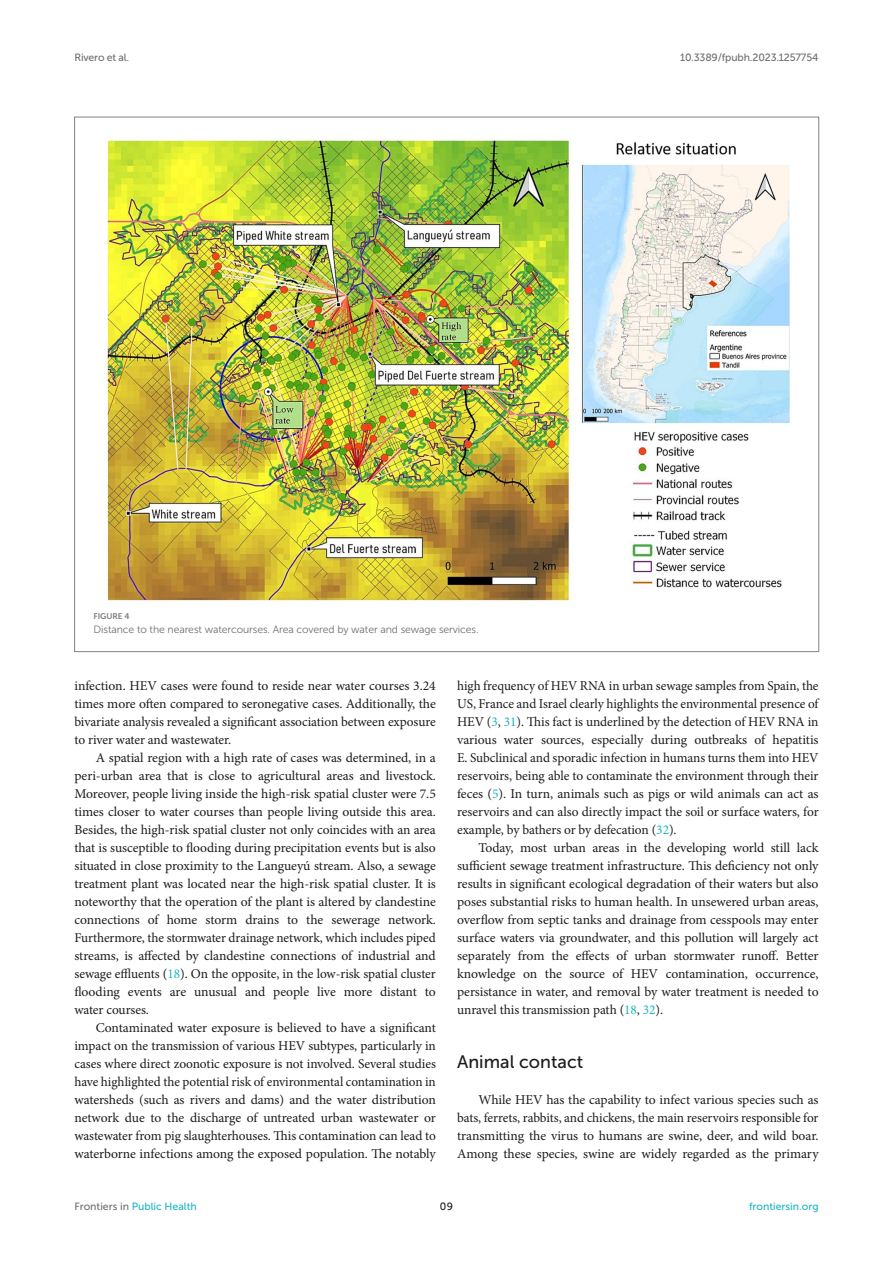
<style>
.page{position:relative;width:893px;height:1263px;background:#fff}
.page>*{position:absolute;margin:0;border:0;box-sizing:border-box;transform-origin:0 0}
.HEAD_2{font:18px "Museo Sans 500";color:#1b1c1b}
.TEXT{font:13.5px/18px "Minion Pro";letter-spacing:-.005em;color:#1b1c1b;text-align:justify}
.TEXT_FLUSH{font:13.5px/18px "Minion Pro";letter-spacing:-.005em;color:#1b1c1b;text-align:justify}
.FIG_LEG{font:10.5px "Museo Sans 300";letter-spacing:-.01em;color:#706f70}
.t1{font:10.5px "Museo Sans 500";color:#1db5c3}
.t2{font:10.5px "Museo Sans 500";letter-spacing:-.015em;color:#706f70}
.t3{font:10.5px "Museo Sans 500";color:#1b1c1b}
.FIG_HD{font:8.25px "Museo Sans 700";letter-spacing:-.01em;color:#7e7f7f}
.s1{color:#1db5c3}
.s2{color:#706f70}
</style>
<div class="page">
<img style="left:104px;top:139px;width:685px;height:461px">
<p class="t2" style="left:74px;top:51px;width:56px">Rivero et al.</p>
<p class="t2" style="left:680px;top:51px;width:140px">10.3389/fpubh.2023.1257754</p>
<p class="FIG_HD" style="left:94px;top:612px;width:37px">FIGURE 4</p>
<p class="FIG_LEG" style="left:94px;top:623px;width:387px">Distance to the nearest watercourses. Area covered by water and sewage services.</p>
<p class="TEXT_FLUSH" style="left:74px;top:677px;width:363px">infection. HEV cases were found to reside near water courses 3.24 times more often compared to seronegative cases. Additionally, the bivariate analysis revealed a significant association between exposure to river water and wastewater.</p>
<p class="TEXT" style="left:74px;top:749px;width:363px;text-indent:21px">A spatial region with a high rate of cases was determined, in a peri-urban area that is close to agricultural areas and livestock.<br>Moreover, people living inside the high-risk spatial cluster were 7.5 times closer to water courses than people living outside this area.<br>Besides, the high-risk spatial cluster not only coincides with an area that is susceptible to flooding during precipitation events but is also situated in close proximity to the Langueyú stream. Also, a sewage treatment plant was located near the high-risk spatial cluster. It is noteworthy that the operation of the plant is altered by clandestine connections of home storm drains to the sewerage network.<br>Furthermore, the stormwater drainage network, which includes piped streams, is affected by clandestine connections of industrial and sewage effluents (<span class="s1">18</span>). On the opposite, in the low-risk spatial cluster flooding events are unusual and people live more distant to water courses.</p>
<p class="TEXT" style="left:74px;top:1019px;width:363px;text-indent:21px">Contaminated water exposure is believed to have a significant impact on the transmission of various HEV subtypes, particularly in cases where direct zoonotic exposure is not involved. Several studies have highlighted the potential risk of environmental contamination in watersheds (such as rivers and dams) and the water distribution network due to the discharge of untreated urban wastewater or wastewater from pig slaughterhouses. This contamination can lead to waterborne infections among the exposed population. The notably</p>
<p class="TEXT" style="left:457px;top:677px;width:363px">high frequency of HEV RNA in urban sewage samples from Spain, the US, France and Israel clearly highlights the environmental presence of HEV (<span class="s1">3</span>, <span class="s1">31</span>). This fact is underlined by the detection of HEV RNA in various water sources, especially during outbreaks of hepatitis E. Subclinical and sporadic infection in humans turns them into HEV reservoirs, being able to contaminate the environment through their feces (<span class="s1">5</span>). In turn, animals such as pigs or wild animals can act as reservoirs and can also directly impact the soil or surface waters, for example, by bathers or by defecation (<span class="s1">32</span>).</p>
<p class="TEXT" style="left:457px;top:839px;width:363px;text-indent:21px">Today, most urban areas in the developing world still lack sufficient sewage treatment infrastructure. This deficiency not only results in significant ecological degradation of their waters but also poses substantial risks to human health. In unsewered urban areas, overflow from septic tanks and drainage from cesspools may enter surface waters via groundwater, and this pollution will largely act separately from the effects of urban stormwater runoff. Better knowledge on the source of HEV contamination, occurrence, persistance in water, and removal by water treatment is needed to unravel this transmission path (<span class="s1">18</span>, <span class="s1">32</span>).</p>
<p class="HEAD_2" style="left:457px;top:1052px;width:128px">Animal contact</p>
<p class="TEXT_FLUSH" style="left:457px;top:1091px;width:363px;text-indent:21px">While HEV has the capability to infect various species such as bats, ferrets, rabbits, and chickens, the main reservoirs responsible for transmitting the virus to humans are swine, deer, and wild boar.<br>Among these species, swine are widely regarded as the primary</p>
<p class="t1" style="left:74px;top:1200px;width:124px"><span class="s2">Frontiers in</span> Public Health</p>
<p class="t3" style="left:440px;top:1200px;width:15px">09</p>
<p class="t1" style="left:749px;top:1200px;width:71px">frontiersin.org</p>
</div>
